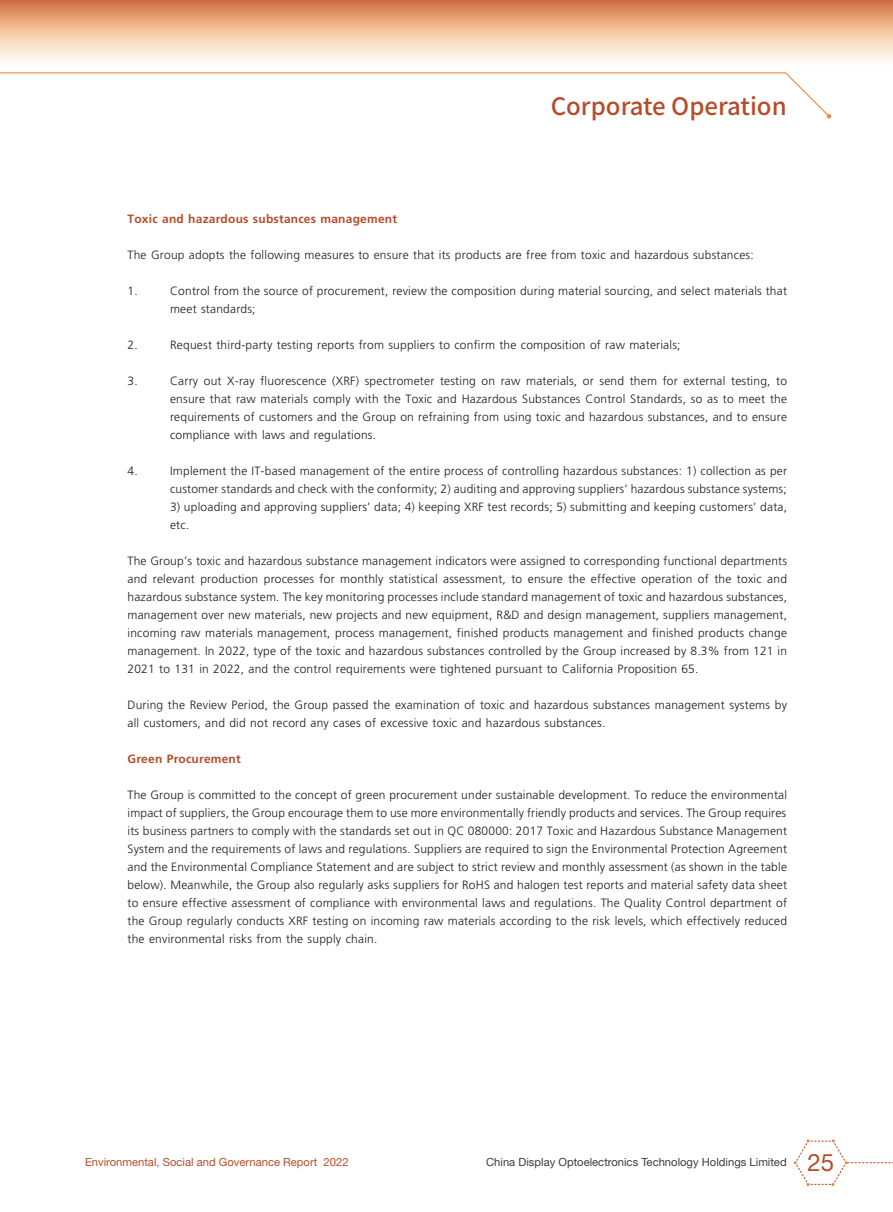
<style>
.page{position:relative;width:893px;height:1212px;background:#fff}
.page>*{position:absolute;margin:0;border:0;box-sizing:border-box;transform-origin:0 0}
.t1{font:500 24px "Source Han Sans TW";color:#b74c29}
.t2{font:300 12px/18px "Frutiger LT Std";letter-spacing:.015em;color:#1c1c1b}
.t3{font:700 12px "Frutiger LT Std";letter-spacing:.015em;color:#b74c29}
.t4{font:11.25px "Helvetica Neue LT Std";color:#3c3c3b}
.t5{font:11.25px "Helvetica Neue LT Std";color:#b74c29}
.s1{font-size:24px;color:#b74c29}
</style>
<div class="page">
<svg style="left:794px;top:1139px;width:99px;height:47px"></svg>
<svg style="left:0;top:72px;width:831px;height:46px"></svg>
<div style="left:0;top:0;width:893px;height:72px;background:linear-gradient(to bottom,#da7c45,#fff)"></div>
<h1 class="t1" style="left:551px;top:92px;width:237px">Corporate Operation</h1>
<p class="t3" style="left:128px;top:211px;width:271px">Toxic and hazardous substances management</p>
<p class="t2" style="left:128px;top:246px;width:628px">The Group adopts the following measures to ensure that its products are free from toxic and hazardous substances:</p>
<p class="t2" style="left:128px;top:282px;width:12px">1.</p>
<p class="t2" style="left:170px;top:282px;width:618px">Control from the source of procurement, review the composition during material sourcing, and select materials that meet standards;</p>
<p class="t2" style="left:128px;top:336px;width:12px">2.</p>
<p class="t2" style="left:170px;top:336px;width:512px">Request third-party testing reports from suppliers to confirm the composition of raw materials;</p>
<p class="t2" style="left:128px;top:372px;width:12px">3.</p>
<p class="t2" style="left:170px;top:372px;width:618px;text-align:justify">Carry out X-ray fluorescence (XRF) spectrometer testing on raw materials, or send them for external testing, to ensure that raw materials comply with the Toxic and Hazardous Substances Control Standards, so as to meet the requirements of customers and the Group on refraining from using toxic and hazardous substances, and to ensure compliance with laws and regulations.</p>
<p class="t2" style="left:128px;top:462px;width:12px">4.</p>
<p class="t2" style="left:170px;top:462px;width:618px">Implement the IT-based management of the entire process of controlling hazardous substances: 1) collection as per customer standards and check with the conformity; 2) auditing and approving suppliers’ hazardous substance systems;</p>
<p class="t2" style="left:170px;top:498px;width:618px">3) uploading and approving suppliers’ data; 4) keeping XRF test records; 5) submitting and keeping customers’ data, etc.</p>
<p class="t2" style="left:128px;top:552px;width:661px;text-align:justify">The Group’s toxic and hazardous substance management indicators were assigned to corresponding functional departments and relevant production processes for monthly statistical assessment, to ensure the effective operation of the toxic and hazardous substance system. The key monitoring processes include standard management of toxic and hazardous substances, management over new materials, new projects and new equipment, R&amp;D and design management, suppliers management, incoming raw materials management, process management, finished products management and finished products change management. In 2022, type of the toxic and hazardous substances controlled by the Group increased by 8.3% from 121 in 2021 to 131 in 2022, and the control requirements were tightened pursuant to California Proposition 65.</p>
<p class="t2" style="left:128px;top:696px;width:661px">During the Review Period, the Group passed the examination of toxic and hazardous substances management systems by all customers, and did not record any cases of excessive toxic and hazardous substances.</p>
<p class="t3" style="left:128px;top:751px;width:115px">Green Procurement</p>
<p class="t2" style="left:128px;top:786px;width:661px;text-align:justify">The Group is committed to the concept of green procurement under sustainable development. To reduce the environmental impact of suppliers, the Group encourage them to use more environmentally friendly products and services. The Group requires its business partners to comply with the standards set out in QC 080000: 2017 Toxic and Hazardous Substance Management System and the requirements of laws and regulations. Suppliers are required to sign the Environmental Protection Agreement and the Environmental Compliance Statement and are subject to strict review and monthly assessment (as shown in the table below). Meanwhile, the Group also regularly asks suppliers for RoHS and halogen test reports and material safety data sheet to ensure effective assessment of compliance with environmental laws and regulations. The Quality Control department of the Group regularly conducts XRF testing on incoming raw materials according to the risk levels, which effectively reduced the environmental risks from the supply chain.</p>
<p class="t5" style="left:85px;top:1156px;width:265px">Environmental, Social and Governance Report 2022</p>
<p class="t4" style="left:486px;top:1156px;width:349px">China Display Optoelectronics Technology Holdings Limited <span class="s1">25</span></p>
</div>
